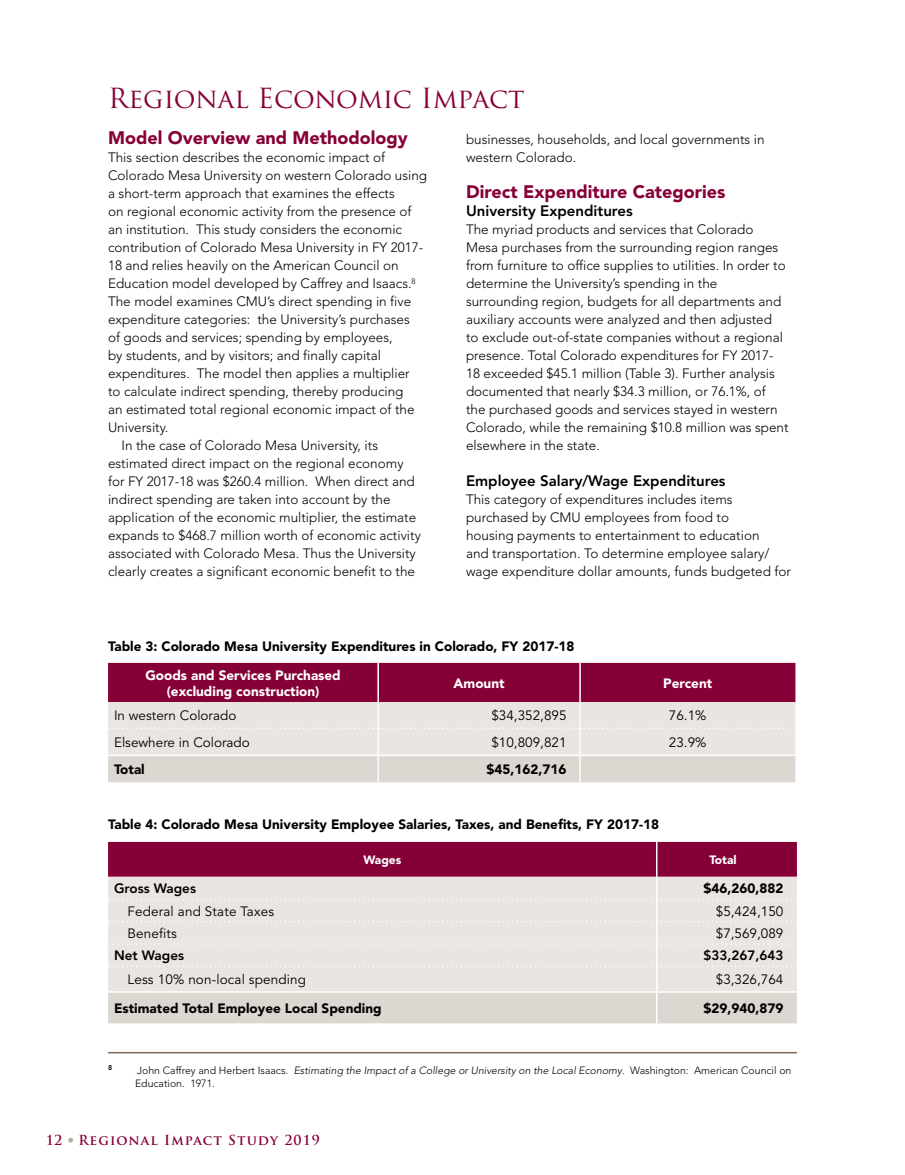
<style>
.page{position:relative;width:905px;height:1175px;background:#fff}
.page>*{position:absolute;margin:0;border:0;box-sizing:border-box;transform-origin:0 0}
.t1{font:27px "Trajan Pro";color:#860038}
.t2{font:900 18px "Avenir";color:#860038}
.t3{font:800 15px "Avenir";color:#000}
.t4{font:300 13.5px/18px "Avenir";color:#000}
.t5{font:900 13.5px "Avenir";color:#000}
.t6{font:13.5px "Avenir";color:#000}
.t7{font:900 13.5px/16.5px "Avenir";color:#fff;text-align:center}
.t8{font:800 13.5px "Avenir";color:#000}
.t9{font:700 13.5px "Trajan Pro";letter-spacing:.08em;color:#860038}
.t10{font:900 12px "Avenir";color:#fff}
.t11{font:300 10.5px/13.5px "Avenir";color:#000}
.t12{font:800 7.05px "Avenir";color:#000}
.s1{font-style:italic}
.s2{font-family:"Avenir";font-weight:300;color:#b5a99a}
</style>
<div class="page">
<svg style="left:108px;top:842px;width:689px;height:181px;background:#d5b7be"></svg>
<svg style="left:108px;top:663px;width:687px;height:119px;background:#c697a6"></svg>
<hr style="left:108px;top:1052px;width:688px;height:1px;background:#7c6a55">
<h1 class="t1" style="left:108px;top:81px;width:418px">Regional Economic Impact</h1>
<h2 class="t2" style="left:108px;top:127px;width:301px">Model Overview and Methodology</h2>
<p class="t4" style="left:108px;top:148px;width:278px">This section describes the economic impact of</p>
<p class="t4" style="left:108px;top:166px;width:320px">Colorado Mesa University on western Colorado using</p>
<p class="t4" style="left:108px;top:184px;width:288px">a short-term approach that examines the effects</p>
<p class="t4" style="left:108px;top:202px;width:305px">on regional economic activity from the presence of</p>
<p class="t4" style="left:108px;top:220px;width:295px">an institution. This study considers the economic</p>
<p class="t4" style="left:108px;top:238px;width:317px">contribution of Colorado Mesa University in FY 2017-</p>
<p class="t4" style="left:108px;top:256px;width:292px">18 and relies heavily on the American Council on</p>
<p class="t4" style="left:108px;top:274px;width:309px">Education model developed by Caffrey and Isaacs.<sup>8</sup></p>
<p class="t4" style="left:108px;top:292px;width:305px">The model examines CMU’s direct spending in five</p>
<p class="t4" style="left:108px;top:310px;width:303px">expenditure categories: the University’s purchases</p>
<p class="t4" style="left:108px;top:328px;width:286px">of goods and services; spending by employees,</p>
<p class="t4" style="left:108px;top:346px;width:274px">by students, and by visitors; and finally capital</p>
<p class="t4" style="left:108px;top:364px;width:303px">expenditures. The model then applies a multiplier</p>
<p class="t4" style="left:108px;top:382px;width:297px">to calculate indirect spending, thereby producing</p>
<p class="t4" style="left:108px;top:400px;width:308px">an estimated total regional economic impact of the</p>
<p class="t4" style="left:108px;top:418px;width:62px">University.</p>
<p class="t4" style="left:121px;top:436px;width:258px">In the case of Colorado Mesa University, its</p>
<p class="t4" style="left:108px;top:454px;width:297px">estimated direct impact on the regional economy</p>
<p class="t4" style="left:108px;top:472px;width:308px">for FY 2017-18 was $260.4 million. When direct and</p>
<p class="t4" style="left:108px;top:490px;width:284px">indirect spending are taken into account by the</p>
<p class="t4" style="left:108px;top:508px;width:310px">application of the economic multiplier, the estimate</p>
<p class="t4" style="left:108px;top:526px;width:314px">expands to $468.7 million worth of economic activity</p>
<p class="t4" style="left:108px;top:544px;width:309px">associated with Colorado Mesa. Thus the University</p>
<p class="t4" style="left:108px;top:562px;width:308px">clearly creates a significant economic benefit to the</p>
<p class="t4" style="left:466px;top:130px;width:300px">businesses, households, and local governments in western Colorado.</p>
<h2 class="t2" style="left:466px;top:181px;width:261px">Direct Expenditure Categories</h2>
<p class="t3" style="left:466px;top:202px;width:168px">University Expenditures</p>
<p class="t4" style="left:466px;top:220px;width:324px">The myriad products and services that Colorado Mesa purchases from the surrounding region ranges from furniture to office supplies to utilities. In order to determine the University’s spending in the surrounding region, budgets for all departments and auxiliary accounts were analyzed and then adjusted<br>to exclude out-of-state companies without a regional presence. Total Colorado expenditures for FY 2017- 18 exceeded $45.1 million (Table 3). Further analysis documented that nearly $34.3 million, or 76.1%, of the purchased goods and services stayed in western Colorado, while the remaining $10.8 million was spent elsewhere in the state.</p>
<p class="t3" style="left:466px;top:472px;width:261px">Employee Salary/Wage Expenditures</p>
<p class="t4" style="left:466px;top:490px;width:326px">This category of expenditures includes items purchased by CMU employees from food to<br>housing payments to entertainment to education<br>and transportation. To determine employee salary/ wage expenditure dollar amounts, funds budgeted for</p>
<p class="t5" style="left:108px;top:638px;width:468px">Table 3: Colorado Mesa University Expenditures in Colorado, FY 2017-18</p>
<p class="t7" style="left:145px;top:666px;width:197px">Goods and Services Purchased (excluding construction)</p>
<p class="t7" style="left:453px;top:675px;width:52px">Amount</p>
<p class="t7" style="left:663px;top:675px;width:51px">Percent</p>
<p class="t6" style="left:114px;top:707px;width:124px">In western Colorado</p>
<p class="t6" style="left:491px;top:707px;width:77px">$34,352,895</p>
<p class="t6" style="left:669px;top:707px;width:39px">76.1%</p>
<p class="t6" style="left:114px;top:734px;width:137px">Elsewhere in Colorado</p>
<p class="t6" style="left:491px;top:734px;width:77px">$10,809,821</p>
<p class="t6" style="left:669px;top:734px;width:39px">23.9%</p>
<p class="t5" style="left:114px;top:761px;width:32px">Total</p>
<p class="t5" style="left:486px;top:761px;width:81px">$45,162,716</p>
<p class="t5" style="left:108px;top:816px;width:552px">Table 4: Colorado Mesa University Employee Salaries, Taxes, and Benefits, FY 2017-18</p>
<p class="t10" style="left:363px;top:852px;width:40px">Wages</p>
<p class="t10" style="left:709px;top:852px;width:29px">Total</p>
<p class="t8" style="left:114px;top:880px;width:83px">Gross Wages</p>
<p class="t5" style="left:703px;top:880px;width:81px">$46,260,882</p>
<p class="t6" style="left:128px;top:903px;width:148px">Federal and State Taxes</p>
<p class="t6" style="left:715px;top:903px;width:69px">$5,424,150</p>
<p class="t6" style="left:128px;top:925px;width:51px">Benefits</p>
<p class="t6" style="left:715px;top:925px;width:69px">$7,569,089</p>
<p class="t8" style="left:114px;top:947px;width:71px">Net Wages</p>
<p class="t8" style="left:703px;top:947px;width:81px">$33,267,643</p>
<p class="t6" style="left:128px;top:971px;width:180px">Less 10% non-local spending</p>
<p class="t6" style="left:715px;top:971px;width:69px">$3,326,764</p>
<p class="t5" style="left:114px;top:1000px;width:269px">Estimated Total Employee Local Spending</p>
<p class="t5" style="left:703px;top:1000px;width:81px">$29,940,879</p>
<p class="t12" style="left:108px;top:1063px;width:6px">8</p>
<p class="t11" style="left:135px;top:1063px;width:657px">John Caffrey and Herbert Isaacs. <span class="s1">Estimating the Impact of a College or University on the Local Economy</span>. Washington: American Council on<br>Education. 1971.</p>
<p class="t9" style="left:46px;top:1131px;width:275px">12 <span class="s2">•</span> Regional Impact Study 2019</p>
</div>
